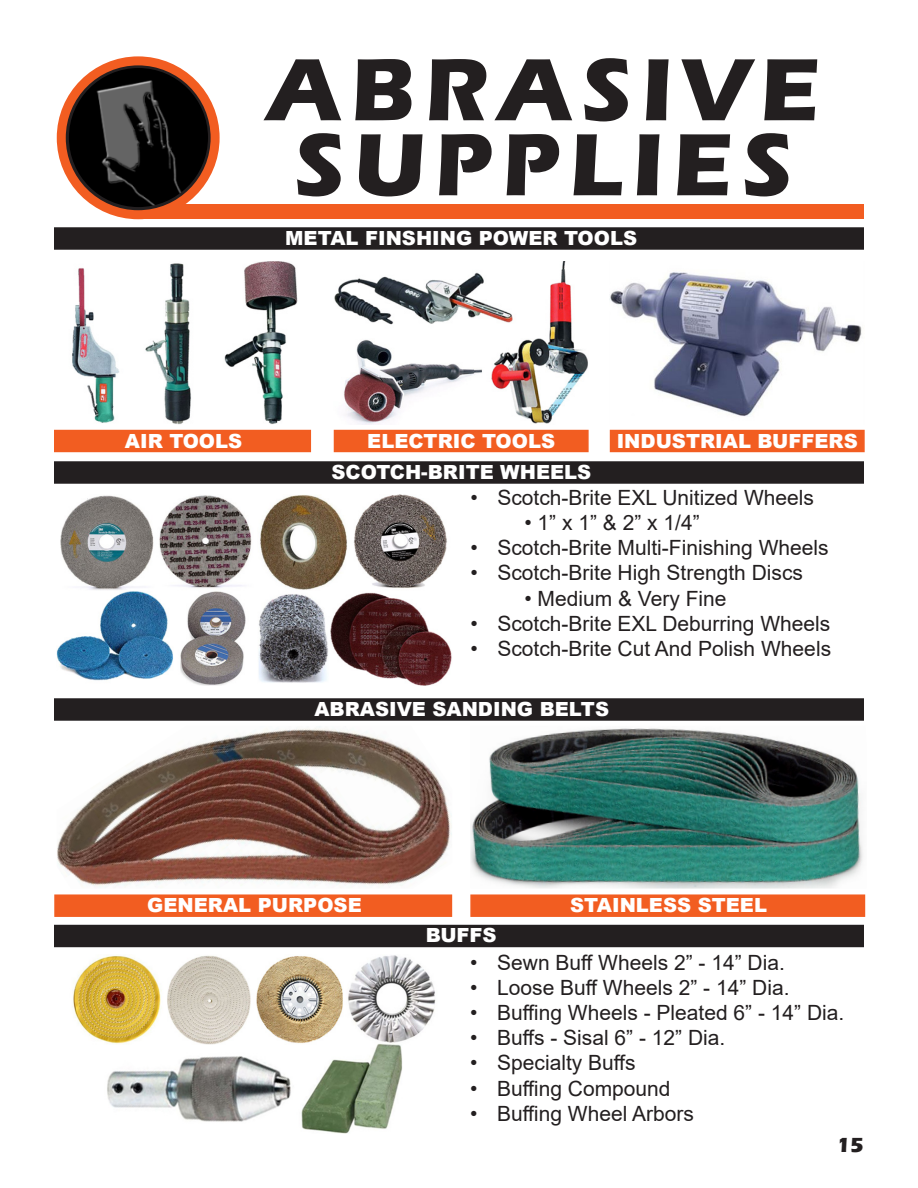
<style>
.page{position:relative;width:918px;height:1188px;background:#fff}
.page>*{position:absolute;margin:0;border:0;box-sizing:border-box;transform-origin:0 0}
.t1{font:700 91.5px "Eras ITC";letter-spacing:.1em;color:#231f20}
.t2{font:21px "Arial";color:#231f20}
.t3{font:700 21px "Eras ITC";color:#231f20}
.t4{font:900 19.5px "Arial";color:#fff}
</style>
<div class="page">
<div style="left:610px;top:430px;width:255px;height:22px;background:#f25d21"></div>
<div style="left:334px;top:430px;width:255px;height:22px;background:#f25d21"></div>
<div style="left:54px;top:430px;width:257px;height:22px;background:#f25d21"></div>
<div style="left:470px;top:894px;width:395px;height:23px;background:#f25d21;border:2px solid #f25d21"></div>
<div style="left:54px;top:894px;width:398px;height:23px;background:#f25d21;border:2px solid #f25d21"></div>
<div style="left:55px;top:926px;width:808px;height:20px;background:#231f20"></div>
<div style="left:54px;top:925px;width:810px;height:22px;border:2px solid #231f20"></div>
<div style="left:55px;top:699px;width:808px;height:21px;background:#231f20"></div>
<div style="left:54px;top:698px;width:810px;height:23px;border:2px solid #231f20"></div>
<div style="left:55px;top:228px;width:808px;height:21px;background:#231f20"></div>
<div style="left:54px;top:227px;width:810px;height:23px;border:2px solid #231f20"></div>
<div style="left:55px;top:462px;width:808px;height:21px;background:#231f20"></div>
<div style="left:54px;top:461px;width:810px;height:23px;border:2px solid #231f20"></div>
<img style="left:57px;top:494px;width:395px;height:191px">
<img style="left:73px;top:955px;width:363px;height:178px">
<img style="left:57px;top:726px;width:395px;height:162px">
<img style="left:470px;top:728px;width:393px;height:161px">
<img style="left:72px;top:261px;width:226px;height:163px">
<img style="left:334px;top:261px;width:254px;height:163px">
<img style="left:610px;top:272px;width:252px;height:145px">
<div style="left:138px;top:204px;width:726px;height:15px;background:#f25d21"></div>
<svg style="left:61px;top:61px;width:154px;height:154px;background:#8f3f1f"></svg>
<div style="left:57px;top:56px;width:163px;height:163px;border:9px solid #f25d21;border-radius:50%"></div>
<img style="left:69px;top:68px;width:139px;height:139px;border-radius:70px">
<p class="t1" style="left:267px;top:37px;width:555px">ABRASIVE</p>
<p class="t1" style="left:294px;top:112px;width:500px">SUPPLIES</p>
<p class="t4" style="left:285px;top:224px;width:353px">METAL FINSHING POWER TOOLS</p>
<p class="t4" style="left:125px;top:427px;width:119px">AIR TOOLS</p>
<p class="t4" style="left:367px;top:427px;width:189px">ELECTRIC TOOLS</p>
<p class="t4" style="left:617px;top:427px;width:243px">INDUSTRIAL BUFFERS</p>
<p class="t4" style="left:331px;top:458px;width:261px">SCOTCH-BRITE WHEELS</p>
<p class="t2" style="left:470px;top:483px;width:345px">• Scotch-Brite EXL Unitized Wheels</p>
<p class="t2" style="left:524px;top:508px;width:177px">• 1” x 1” &amp; 2” x 1/4”</p>
<p class="t2" style="left:470px;top:533px;width:360px">• Scotch-Brite Multi-Finishing Wheels</p>
<p class="t2" style="left:470px;top:559px;width:334px">• Scotch-Brite High Strength Discs</p>
<p class="t2" style="left:524px;top:584px;width:204px">• Medium &amp; Very Fine</p>
<p class="t2" style="left:470px;top:609px;width:361px">• Scotch-Brite EXL Deburring Wheels</p>
<p class="t2" style="left:470px;top:634px;width:362px">• Scotch-Brite Cut And Polish Wheels</p>
<p class="t4" style="left:314px;top:695px;width:296px">ABRASIVE SANDING BELTS</p>
<p class="t4" style="left:147px;top:891px;width:216px">GENERAL PURPOSE</p>
<p class="t4" style="left:570px;top:891px;width:198px">STAINLESS STEEL</p>
<p class="t4" style="left:426px;top:921px;width:72px">BUFFS</p>
<p class="t2" style="left:470px;top:948px;width:316px">• Sewn Buff Wheels 2” - 14” Dia.</p>
<p class="t2" style="left:470px;top:973px;width:321px">• Loose Buff Wheels 2” - 14” Dia.</p>
<p class="t2" style="left:470px;top:998px;width:376px">• Buffing Wheels - Pleated 6” - 14” Dia.</p>
<p class="t2" style="left:470px;top:1023px;width:257px">• Buffs - Sisal 6” - 12” Dia.</p>
<p class="t2" style="left:470px;top:1049px;width:167px">• Specialty Buffs</p>
<p class="t2" style="left:470px;top:1074px;width:202px">• Buffing Compound</p>
<p class="t2" style="left:470px;top:1099px;width:225px">• Buffing Wheel Arbors</p>
<p class="t3" style="left:837px;top:1133px;width:29px">15</p>
</div>
